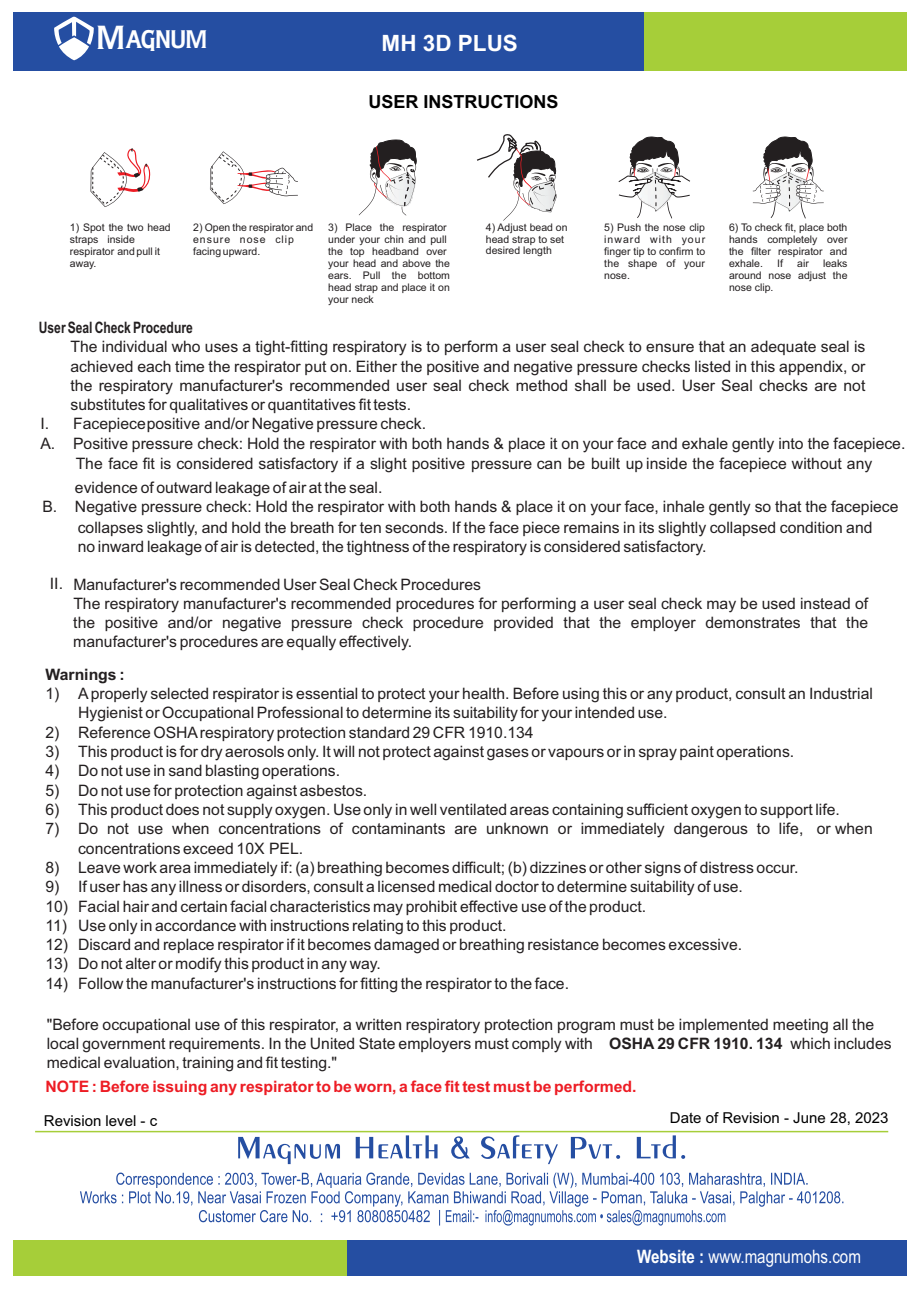
<style>
.page{position:relative;width:920px;height:1289px;background:#fff}
.page>*{position:absolute;margin:0;border:0;box-sizing:border-box;transform-origin:0 0}
.t1{font:30.6px "Lady Copra";color:#fff}
.t2{font:700 22.5px "Arial";color:#fff}
.t3{font:18.45px "Arial Narrow";color:#fff}
.t4{font:700 18px "Arial";color:#000}
.t5{font:15.75px/19.4px "Arial";color:#231f20}
.t6{font:700 15.75px "Arial";color:#ed1c24}
.t7{font:700 15.75px "Arial";color:#231f20;scale:.77 1}
.t8{font:700 15.75px "Arial";color:#231f20}
.t9{font:15px "Arial";color:#000}
.t10{font:10.5px/12px "Arial";color:#231f20}
.s1{font-size:40.2px}
.s2{font-weight:700}
</style>
<div class="page">
<div style="left:612px;top:12px;width:294px;height:59px;background:#a6ce39"></div>
<div style="left:305px;top:1240px;width:601px;height:35px;background:#254ea2"></div>
<div style="left:14px;top:1240px;width:332px;height:35px;background:#a6ce39"></div>
<div style="left:14px;top:12px;width:630px;height:59px;background:#254ea2"></div>
<svg style="left:54px;top:16px;width:40px;height:44px"></svg>
<hr style="left:35px;top:1130px;width:853px;height:2px;background:#a6ce39">
<svg style="left:210px;top:151px;width:88px;height:53px"></svg>
<svg style="left:90px;top:148px;width:60px;height:59px"></svg>
<svg style="left:752px;top:136px;width:71px;height:82px"></svg>
<svg style="left:618px;top:136px;width:72px;height:82px"></svg>
<svg style="left:359px;top:139px;width:58px;height:76px"></svg>
<svg style="left:477px;top:134px;width:79px;height:87px"></svg>
<svg style="left:238px;top:1135px;width:447px;height:29px"></svg>
<svg style="left:80px;top:1172px;width:763px;height:53px"></svg>
<h1 class="t1" style="left:97px;top:30px;width:111px"><span class="s1">M</span>AGNUM</h1>
<h2 class="t2" style="left:381px;top:35px;width:138px">MH 3D PLUS</h2>
<p class="t4" style="left:368px;top:95px;width:192px">USER INSTRUCTIONS</p>
<p class="t10" style="left:70px;top:222px;width:102px">1) Spot the two head straps inside respirator and pull it away.</p>
<p class="t10" style="left:193px;top:223px;width:122px">2) Open the respirator and ensure nose clip facing upward.</p>
<p class="t10" style="left:604px;top:222px;width:102px;text-align:justify">5) Push the nose clip inward with your finger tip to confirm to the shape of your nose.</p>
<p class="t10" style="left:328px;top:222px;width:123px">3) Place the respirator under your chin and pull the top headband over your head and above the ears. Pull the bottom head strap and place it on your neck</p>
<p class="t10" style="left:729px;top:222px;width:120px;text-align:justify">6) To check fit, place both hands completely over the filter respirator and exhale.</p>
<p class="t10" style="left:486px;top:222px;width:83px">4) Adjust bead on head strap to set desired length</p>
<p class="t10" style="left:777px;top:258px;width:7px">If</p>
<p class="t10" style="left:797px;top:258px;width:13px">air</p>
<p class="t10" style="left:729px;top:258px;width:120px;text-align:justify;text-indent:94px">leaks around nose adjust the nose clip.</p>
<p class="t7" style="left:39px;top:321px;width:201px">User Seal Check Procedure</p>
<p class="t5" style="left:71px;top:338px;width:796px">The individual who uses a tight-fitting respiratory is to perform a user seal check to ensure that an adequate seal is</p>
<p class="t5" style="left:70px;top:358px;width:796px">achieved each time the respirator put on. Either the positive and negative pressure checks listed in this appendix, or</p>
<p class="t5" style="left:70px;top:377px;width:796px">the respiratory manufacturer's recommended user seal check method shall be used. User Seal checks are not</p>
<p class="t5" style="left:70px;top:396px;width:342px">substitutes for qualitatives or quantitatives fit tests.</p>
<p class="t5" style="left:40px;top:416px;width:387px">I. Facepiece positive and/or Negative pressure check.</p>
<p class="t5" style="left:40px;top:435px;width:866px">A. Positive pressure check: Hold the respirator with both hands &amp; place it on your face and exhale gently into the facepiece.</p>
<p class="t5" style="left:76px;top:455px;width:798px">The face fit is considered satisfactory if a slight positive pressure can be built up inside the facepiece without any</p>
<p class="t5" style="left:42px;top:479px;width:857px;text-indent:33px">evidence of outward leakage of air at the seal.<br>B. Negative pressure check: Hold the respirator with both hands &amp; place it on your face, inhale gently so that the facepiece</p>
<p class="t5" style="left:78px;top:519px;width:796px">collapses slightly, and hold the breath for ten seconds. If the face piece remains in its slightly collapsed condition and no inward leakage of air is detected, the tightness of the respiratory is considered satisfactory.</p>
<p class="t5" style="left:73px;top:576px;width:796px;text-indent:-23px">II. Manufacturer's recommended User Seal Check Procedures<br>The respiratory manufacturer's recommended procedures for performing a user seal check may be used instead of the positive and/or negative pressure check procedure provided that the employer demonstrates that the manufacturer's procedures are equally effectively.</p>
<p class="t8" style="left:45px;top:668px;width:81px">Warnings :</p>
<p class="t5" style="left:78px;top:685px;width:796px;text-indent:-33px">1) A properly selected respirator is essential to protect your health. Before using this or any product, consult an Industrial<br>Hygienist or Occupational Professional to determine its suitability for your intended use.</p>
<p class="t5" style="left:45px;top:724px;width:489px">2) Reference OSHA respiratory protection standard 29 CFR 1910.134</p>
<p class="t5" style="left:45px;top:743px;width:750px">3) This product is for dry aerosols only. It will not protect against gases or vapours or in spray paint operations.</p>
<p class="t5" style="left:45px;top:762px;width:296px">4) Do not use in sand blasting operations.</p>
<p class="t5" style="left:45px;top:782px;width:323px">5) Do not use for protection against asbestos.</p>
<p class="t5" style="left:45px;top:801px;width:796px">6) This product does not supply oxygen. Use only in well ventilated areas containing sufficient oxygen to support life.</p>
<p class="t5" style="left:78px;top:820px;width:796px;text-indent:-33px">7) Do not use when concentrations of contaminants are unknown or immediately dangerous to life, or when concentrations exceed 10X PEL.</p>
<p class="t5" style="left:45px;top:859px;width:754px">8) Leave work area immediately if: (a) breathing becomes difficult; (b) dizzines or other signs of distress occur.</p>
<p class="t5" style="left:45px;top:878px;width:699px">9) If user has any illness or disorders, consult a licensed medical doctor to determine suitability of use.</p>
<p class="t5" style="left:45px;top:897px;width:602px">10) Facial hair and certain facial characteristics may prohibit effective use of the product.</p>
<p class="t5" style="left:45px;top:917px;width:462px">11) Use only in accordance with instructions relating to this product.</p>
<p class="t5" style="left:45px;top:936px;width:698px">12) Discard and replace respirator if it becomes damaged or breathing resistance becomes excessive.</p>
<p class="t5" style="left:45px;top:955px;width:337px">13) Do not alter or modify this product in any way.</p>
<p class="t5" style="left:45px;top:975px;width:525px">14) Follow the manufacturer's instructions for fitting the respirator to the face.</p>
<p class="t5" style="left:47px;top:1016px;width:846px">"Before occupational use of this respirator, a written respiratory protection program must be implemented meeting all the local government requirements. In the United State employers must comply with <span class="s2">OSHA 29 CFR 1910. 134</span> which includes medical evaluation, training and fit testing."</p>
<p class="t6" style="left:46px;top:1080px;width:592px">NOTE : Before issuing any respirator to be worn, a face fit test must be performed.</p>
<p class="t9" style="left:44px;top:1114px;width:115px">Revision level - c</p>
<p class="t9" style="left:670px;top:1112px;width:220px">Date of Revision - June 28, 2023</p>
<p class="t3" style="left:637px;top:1249px;width:225px"><span class="s2">Website :</span> www.magnumohs.com</p>
</div>
